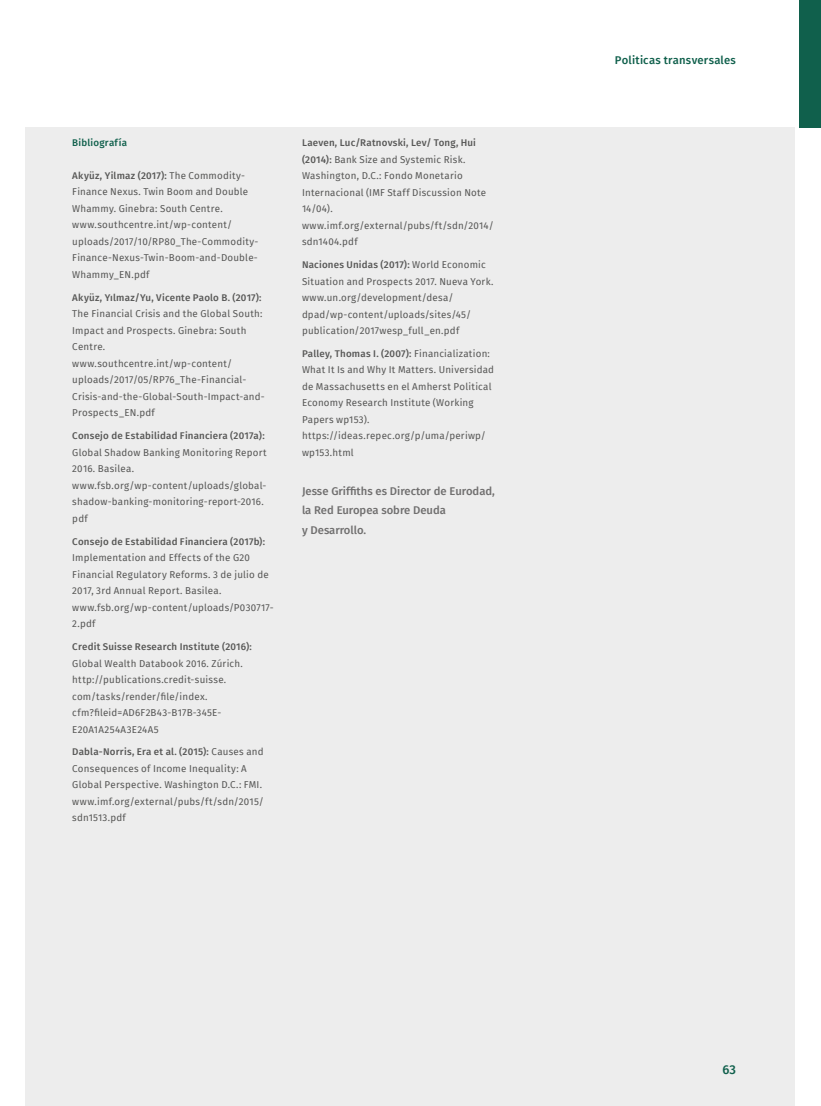
<style>
.page{position:relative;width:821px;height:1106px;background:#fff}
.page>*{position:absolute;margin:0;border:0;box-sizing:border-box;transform-origin:0 0}
.t1{font:500 12.75px "Fira Sans";color:#10604c}
.t2{font:500 11.25px/19.5px "Fira Sans";color:#706f6f}
.t3{font:500 11.25px "Fira Sans";letter-spacing:.02em;color:#10604c}
.t4{font:9.75px/16.5px "Fira Sans";letter-spacing:.02em;color:#575756}
.t5{font:500 9.75px "Fira Sans";letter-spacing:.02em;color:#575756}
.t6{font:500 9.75px "Fira Sans";letter-spacing:.025em;color:#10604c}
.s1{font-weight:500}
</style>
<div class="page">
<div style="left:26px;top:128px;width:769px;height:978px;background:#ededed"></div>
<div style="left:799px;top:0;width:22px;height:128px;background:#10604c"></div>
<p class="t6" style="left:72px;top:135px;width:56px">Bibliografía</p>
<p class="t4" style="left:72px;top:167px;width:188px"><span class="s1">Akyüz, Yilmaz (2017):</span> The Commodity-Finance Nexus. Twin Boom and Double Whammy. Ginebra: South Centre. www.southcentre.int/wp-content/ uploads/2017/10/RP80_The-Commodity-Finance-Nexus-Twin-Boom-and-Double-Whammy_EN.pdf</p>
<p class="t5" style="left:72px;top:289px;width:191px">Akyüz, Yılmaz/Yu, Vicente Paolo B. (2017):</p>
<p class="t4" style="left:72px;top:305px;width:194px">The Financial Crisis and the Global South:<br>Impact and Prospects. Ginebra: South Centre. www.southcentre.int/wp-content/ uploads/2017/05/RP76_The-Financial-Crisis-and-the-Global-South-Impact-and-Prospects_EN.pdf</p>
<p class="t5" style="left:72px;top:428px;width:194px">Consejo de Estabilidad Financiera (2017a):</p>
<p class="t4" style="left:72px;top:444px;width:196px">Global Shadow Banking Monitoring Report<br>2016. Basilea. www.fsb.org/wp-content/uploads/global&shy;shadow-banking-monitoring-report-2016. pdf</p>
<p class="t5" style="left:72px;top:533px;width:194px">Consejo de Estabilidad Financiera (2017b):</p>
<p class="t4" style="left:72px;top:549px;width:203px">Implementation and Effects of the G20<br>Financial Regulatory Reforms. 3 de julio de 2017, 3rd Annual Report. Basilea. www.fsb.org/wp-content/uploads/P030717- 2.pdf</p>
<p class="t5" style="left:72px;top:638px;width:181px">Credit Suisse Research Institute (2016):</p>
<p class="t4" style="left:72px;top:654px;width:172px">Global Wealth Databook 2016. Zúrich. http://publications.credit-suisse. com/tasks/render/file/index. cfm?fileid=AD6F2B43-B17B-345E-E20A1A254A3E24A5</p>
<p class="t4" style="left:72px;top:743px;width:193px"><span class="s1">Dabla-Norris, Era et al. (2015):</span> Causes and Consequences of Income Inequality: A Global Perspective. Washington D.C.: FMI. www.imf.org/external/pubs/ft/sdn/2015/ sdn1513.pdf</p>
<p class="t4" style="left:302px;top:134px;width:193px"><span class="s1">Laeven, Luc/Ratnovski, Lev/ Tong, Hui (2014):</span> Bank Size and Systemic Risk.<br>Washington, D.C.: Fondo Monetario<br>Internacional (IMF Staff Discussion Note<br>14/04). www.imf.org/external/pubs/ft/sdn/2014/ sdn1404.pdf</p>
<p class="t4" style="left:302px;top:256px;width:193px"><span class="s1">Naciones Unidas (2017):</span> World Economic Situation and Prospects 2017. Nueva York. www.un.org/development/desa/ dpad/wp-content/uploads/sites/45/ publication/2017wesp_full_en.pdf</p>
<p class="t4" style="left:302px;top:345px;width:193px"><span class="s1">Palley, Thomas I. (2007):</span> Financialization:<br>What It Is and Why It Matters. Universidad de Massachusetts en el Amherst Political Economy Research Institute (Working Papers wp153). https://ideas.repec.org/p/uma/periwp/ wp153.html</p>
<p class="t2" style="left:302px;top:480px;width:194px">Jesse Griffiths es Director de Eurodad, la Red Europea sobre Deuda<br>y Desarrollo.</p>
<p class="t3" style="left:615px;top:51px;width:122px">Politicas transversales</p>
<h1 class="t1" style="left:722px;top:1059px;width:15px">63</h1>
</div>
